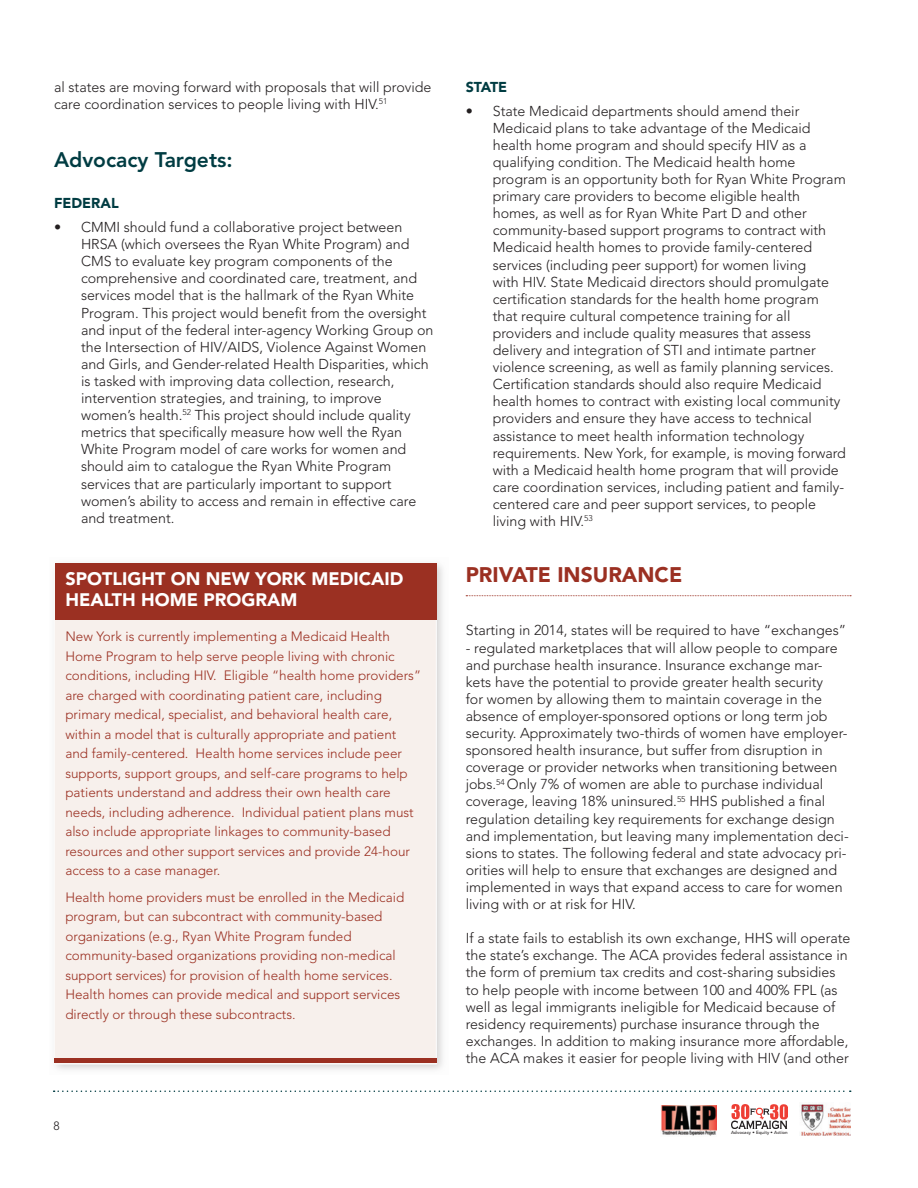
<style>
.page{position:relative;width:918px;height:1188px;background:#fff}
.page>*{position:absolute;margin:0;border:0;box-sizing:border-box;transform-origin:0 0}
.t1{font:800 21px "Avenir";color:#003c42}
.t2{font:900 21px "Avenir";color:#9b3022}
.t3{font:900 18px/21px "Avenir";color:#fff}
.t4{font:300 14.25px/17.1px "Avenir";color:#231f20}
.t5{font:900 14.25px "Avenir";color:#003c42}
.t6{font:300 13.5px/19.5px "Avenir";color:#9b3022}
.t7{font:300 12px "Avenir";color:#231f20}
.t8{font:500 4.5px "Avenir";letter-spacing:.01em;color:#231f20}
</style>
<div class="page">
<img style="left:731px;top:1105px;width:57px;height:24px">
<svg style="left:54px;top:1090px;width:797px;height:2px"></svg>
<img style="left:660px;top:1106px;width:57px;height:30px">
<img style="left:801px;top:1104px;width:50px;height:31px">
<svg style="left:466px;top:595px;width:385px;height:1px"></svg>
<div style="left:49px;top:558px;width:399px;height:517px;background:#231f20;opacity:.2"></div>
<div style="left:54px;top:563px;width:382px;height:501px;background:#f7f0ec;border:1px solid #fff"></div>
<div style="left:55px;top:563px;width:381px;height:57px;background:#9b3022"></div>
<hr style="left:54px;top:1059px;width:382px;height:4px;background:#9b3022">
<p class="t4" style="left:54px;top:78px;width:379px">al states are moving forward with proposals that will provide care coordination services to people living with HIV.<sup>51</sup></p>
<h1 class="t1" style="left:54px;top:148px;width:180px">Advocacy Targets:</h1>
<p class="t5" style="left:54px;top:195px;width:66px">FEDERAL</p>
<p class="t4" style="left:81px;top:219px;width:354px;text-indent:-27px">• CMMI should fund a collaborative project between HRSA (which oversees the Ryan White Program) and CMS to evaluate key program components of the comprehensive and coordinated care, treatment, and services model that is the hallmark of the Ryan White Program. This project would benefit from the oversight and input of the federal inter-agency Working Group on the Intersection of HIV/AIDS, Violence Against Women and Girls, and Gender-related Health Disparities, which is tasked with improving data collection, research, intervention strategies, and training, to improve women’s health.<sup>52</sup> This project should include quality metrics that specifically measure how well the Ryan White Program model of care works for women and should aim to catalogue the Ryan White Program services that are particularly important to support women’s ability to access and remain in effective care and treatment.</p>
<p class="t3" style="left:65px;top:568px;width:340px">SPOTLIGHT ON NEW YORK MEDICAID<br>HEALTH HOME PROGRAM</p>
<p class="t6" style="left:65px;top:627px;width:357px">New York is currently implementing a Medicaid Health Home Program to help serve people living with chronic conditions, including HIV. Eligible “health home providers” are charged with coordinating patient care, including primary medical, specialist, and behavioral health care, within a model that is culturally appropriate and patient and family-centered. Health home services include peer supports, support groups, and self-care programs to help patients understand and address their own health care needs, including adherence. Individual patient plans must also include appropriate linkages to community-based resources and other support services and provide 24-hour access to a case manager.</p>
<p class="t6" style="left:65px;top:887px;width:340px">Health home providers must be enrolled in the Medicaid program, but can subcontract with community-based organizations (e.g., Ryan White Program funded community-based organizations providing non-medical support services) for provision of health home services.<br>Health homes can provide medical and support services directly or through these subcontracts.</p>
<p class="t7" style="left:54px;top:1118px;width:8px">8</p>
<p class="t5" style="left:466px;top:78px;width:43px">STATE</p>
<p class="t4" style="left:493px;top:102px;width:355px;text-indent:-27px">• State Medicaid departments should amend their Medicaid plans to take advantage of the Medicaid health home program and should specify HIV as a qualifying condition. The Medicaid health home program is an opportunity both for Ryan White Program primary care providers to become eligible health homes, as well as for Ryan White Part D and other community-based support programs to contract with Medicaid health homes to provide family-centered services (including peer support) for women living<br>with HIV. State Medicaid directors should promulgate certification standards for the health home program that require cultural competence training for all providers and include quality measures that assess delivery and integration of STI and intimate partner violence screening, as well as family planning services.<br>Certification standards should also require Medicaid health homes to contract with existing local community providers and ensure they have access to technical assistance to meet health information technology requirements. New York, for example, is moving forward with a Medicaid health home program that will provide care coordination services, including patient and family&shy;centered care and peer support services, to people living with HIV.<sup>53</sup></p>
<h1 class="t2" style="left:466px;top:562px;width:218px">PRIVATE INSURANCE</h1>
<p class="t4" style="left:466px;top:622px;width:382px">Starting in 2014, states will be required to have “exchanges”</p>
<p class="t4" style="left:466px;top:639px;width:385px">- regulated marketplaces that will allow people to compare and purchase health insurance. Insurance exchange mar&shy;kets have the potential to provide greater health security<br>for women by allowing them to maintain coverage in the absence of employer-sponsored options or long term job security. Approximately two-thirds of women have employer&shy;sponsored health insurance, but suffer from disruption in coverage or provider networks when transitioning between jobs.<sup>54</sup> Only 7% of women are able to purchase individual coverage, leaving 18% uninsured.<sup>55</sup> HHS published a final regulation detailing key requirements for exchange design and implementation, but leaving many implementation deci&shy;sions to states. The following federal and state advocacy pri&shy;orities will help to ensure that exchanges are designed and implemented in ways that expand access to care for women living with or at risk for HIV.</p>
<p class="t4" style="left:466px;top:930px;width:386px">If a state fails to establish its own exchange, HHS will operate the state’s exchange. The ACA provides federal assistance in the form of premium tax credits and cost-sharing subsidies to help people with income between 100 and 400% FPL (as well as legal immigrants ineligible for Medicaid because of residency requirements) purchase insurance through the exchanges. In addition to making insurance more affordable, the ACA makes it easier for people living with HIV (and other</p>
<p class="t8" style="left:731px;top:1130px;width:58px">Advocacy • Equity • Action</p>
</div>
